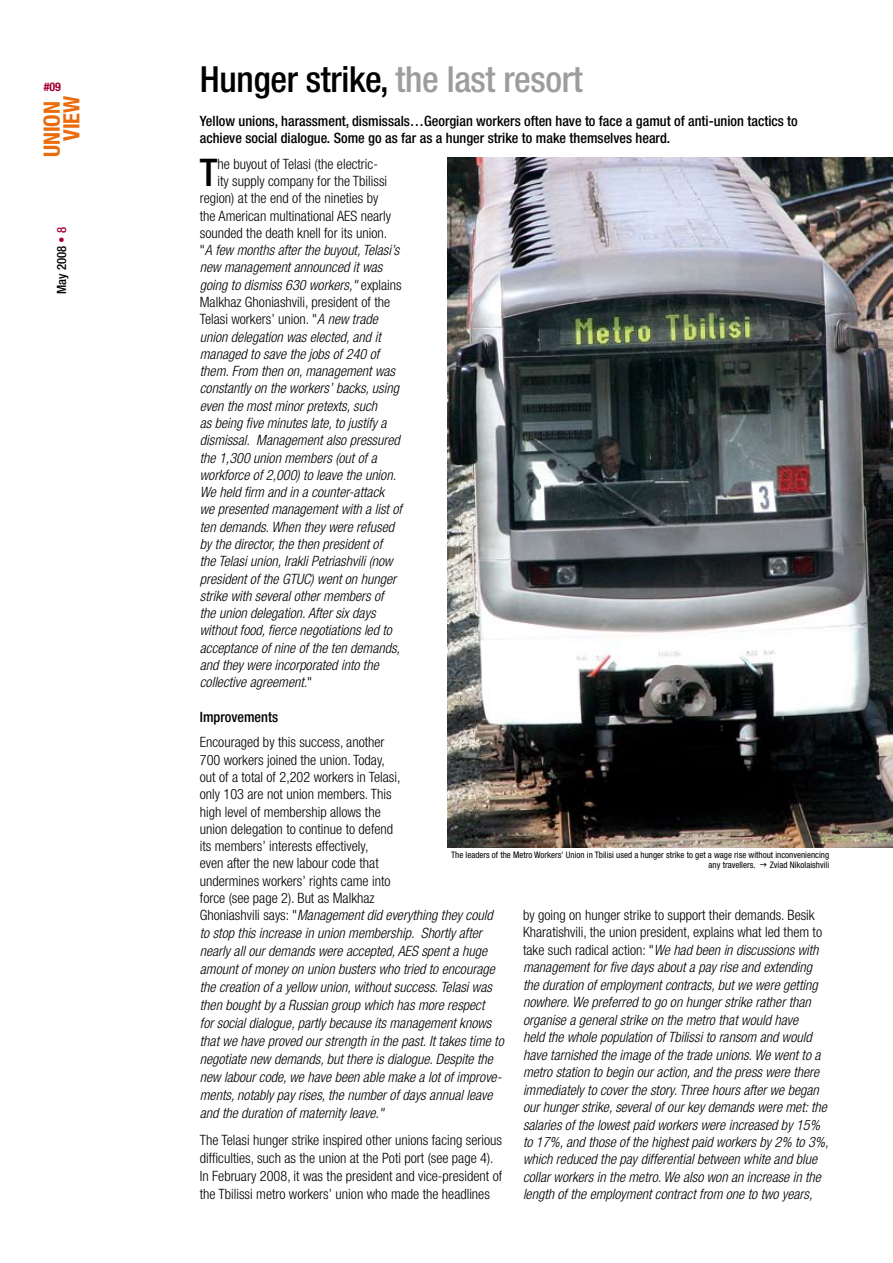
<style>
.page{position:relative;width:893px;height:1263px;background:#fff}
.page>*{position:absolute;margin:0;border:0;box-sizing:border-box;transform-origin:0 0}
.t1{font:500 condensed 38.25px "Helvetica Neue";color:#000}
.t2{font:500 condensed 36px "Helvetica Neue";letter-spacing:-.01em;color:#000}
.t3{font:700 condensed 22.5px/19.5px "Helvetica Neue";color:#eb6a0a;text-align:right}
.t4{font:italic 300 condensed 14.25px/17.4px "Helvetica Neue";color:#000}
.t5{font:300 condensed 14.25px/17.2px "Helvetica Neue";color:#000}
.t6{font:500 condensed 14.25px/17.1px "Helvetica Neue";color:#000}
.t7{font:500 condensed 12.75px "Helvetica Neue";color:#000}
.t8{font:700 condensed 12px "Helvetica Neue";color:#a50133}
.t9{font:condensed 9px/10.8px "Helvetica Neue";color:#000}
.s1{color:#a50133}
.s2{color:#9c9d9f}
.s3{font-style:normal}
.s4{font-style:italic}
</style>
<div class="page">
<img style="left:447px;top:157px;width:446px;height:691px">
<p class="t8" style="left:44px;top:79px;width:19px">#09</p>
<h3 class="t3" style="left:42px;top:157px;width:63px;rotate:-90deg">UNION<br>VIEW</h3>
<p class="t7" style="left:54px;top:294px;width:68px;rotate:-90deg">May 2008 <span class="s1">• 8</span></p>
<h2 class="t2" style="left:200px;top:58px;width:385px">Hunger strike, <span class="s2">the last resort</span></h2>
<p class="t6" style="left:200px;top:112px;width:599px">Yellow unions, harassment, dismissals…Georgian workers often have to face a gamut of anti-union tactics to achieve social dialogue. Some go as far as a hunger strike to make themselves heard.</p>
<h1 class="t1" style="left:200px;top:149px;width:19px">T</h1>
<p class="t5" style="left:218px;top:155px;width:162px">he buyout of Telasi (the electric-</p>
<p class="t5" style="left:218px;top:172px;width:171px">ity supply company for the Tbilissi</p>
<p class="t5" style="left:200px;top:189px;width:180px">region) at the end of the nineties by</p>
<p class="t5" style="left:200px;top:207px;width:193px">the American multinational AES nearly</p>
<p class="t5" style="left:200px;top:224px;width:189px">sounded the death knell for its union.</p>
<p class="t4" style="left:200px;top:241px;width:201px"><span class="s3">"</span>A few months after the buyout, Telasi’s</p>
<p class="t4" style="left:200px;top:259px;width:184px">new management announced it was</p>
<p class="t4" style="left:200px;top:276px;width:203px">going to dismiss 630 workers," <span class="s3">explains</span></p>
<p class="t5" style="left:200px;top:293px;width:192px">Malkhaz Ghoniashvili, president of the</p>
<p class="t5" style="left:200px;top:310px;width:179px">Telasi workers’ union. "<span class="s4">A new trade</span></p>
<p class="t4" style="left:200px;top:328px;width:182px">union delegation was elected, and it</p>
<p class="t4" style="left:200px;top:345px;width:181px">managed to save the jobs of 240 of</p>
<p class="t4" style="left:200px;top:362px;width:197px">them. From then on, management was</p>
<p class="t4" style="left:200px;top:380px;width:201px">constantly on the workers’ backs, using</p>
<p class="t4" style="left:200px;top:397px;width:179px">even the most minor pretexts, such</p>
<p class="t4" style="left:200px;top:414px;width:188px">as being five minutes late, to justify a</p>
<p class="t4" style="left:200px;top:431px;width:201px">dismissal. Management also pressured</p>
<p class="t4" style="left:200px;top:449px;width:178px">the 1,300 union members (out of a</p>
<p class="t4" style="left:200px;top:466px;width:198px">workforce of 2,000) to leave the union.</p>
<p class="t4" style="left:200px;top:483px;width:186px">We held firm and in a counter-attack</p>
<p class="t4" style="left:200px;top:501px;width:204px">we presented management with a list of</p>
<p class="t4" style="left:200px;top:518px;width:196px">ten demands. When they were refused</p>
<p class="t4" style="left:200px;top:535px;width:184px">by the director, the then president of</p>
<p class="t4" style="left:200px;top:552px;width:194px">the Telasi union, Irakli Petriashvili (now</p>
<p class="t4" style="left:200px;top:570px;width:198px">president of the GTUC) went on hunger</p>
<p class="t4" style="left:200px;top:587px;width:185px">strike with several other members of</p>
<p class="t4" style="left:200px;top:604px;width:177px">the union delegation. After six days</p>
<p class="t4" style="left:200px;top:622px;width:194px">without food, fierce negotiations led to</p>
<p class="t4" style="left:200px;top:639px;width:202px">acceptance of nine of the ten demands,</p>
<p class="t4" style="left:200px;top:656px;width:180px">and they were incorporated into the</p>
<p class="t4" style="left:200px;top:673px;width:114px">collective agreement.<span class="s3">"</span></p>
<p class="t6" style="left:200px;top:708px;width:80px">Improvements</p>
<p class="t5" style="left:200px;top:734px;width:202px">Encouraged by this success, another 700 workers joined the union. Today, out of a total of 2,202 workers in Telasi, only 103 are not union members. This high level of membership allows the union delegation to continue to defend its members’ interests effectively,<br>even after the new labour code that undermines workers’ rights came into force (see page 2). But as Malkhaz</p>
<p class="t9" style="left:709px;top:849px;width:122px;text-indent:-258px">The leaders of the Metro Workers' Union in Tbilisi used a hunger strike to get a wage rise without inconveniencing any travellers.</p>
<p class="t9" style="left:770px;top:860px;width:61px">Zviad Nikolaishvili</p>
<p class="t4" style="left:200px;top:906px;width:305px;line-height:18px"><span class="s3">Ghoniashvili says: "</span>Management did everything they could to stop this increase in union membership. Shortly after nearly all our demands were accepted, AES spent a huge amount of money on union busters who tried to encourage the creation of a yellow union, without success. Telasi was then bought by a Russian group which has more respect<br>for social dialogue, partly because its management knows that we have proved our strength in the past. It takes time to negotiate new demands, but there is dialogue. Despite the new labour code, we have been able make a lot of improve&shy;ments, notably pay rises, the number of days annual leave and the duration of maternity leave."</p>
<p class="t5" style="left:200px;top:1131px;width:304px;line-height:18px">The Telasi hunger strike inspired other unions facing serious difficulties, such as the union at the Poti port (see page 4).<br>In February 2008, it was the president and vice-president of the Tbilissi metro workers’ union who made the headlines</p>
<p class="t4" style="left:523px;top:906px;width:307px"><span class="s3">by going on hunger strike to support their demands. Besik Kharatishvili, the union president, explains what led them to take such radical action: "</span>We had been in discussions with management for five days about a pay rise and extending the duration of employment contracts, but we were getting nowhere. We preferred to go on hunger strike rather than organise a general strike on the metro that would have<br>held the whole population of Tbilissi to ransom and would have tarnished the image of the trade unions. We went to a metro station to begin our action, and the press were there immediately to cover the story. Three hours after we began our hunger strike, several of our key demands were met: the salaries of the lowest paid workers were increased by 15% to 17%, and those of the highest paid workers by 2% to 3%, which reduced the pay differential between white and blue collar workers in the metro. We also won an increase in the length of the employment contract from one to two years,</p>
</div>
